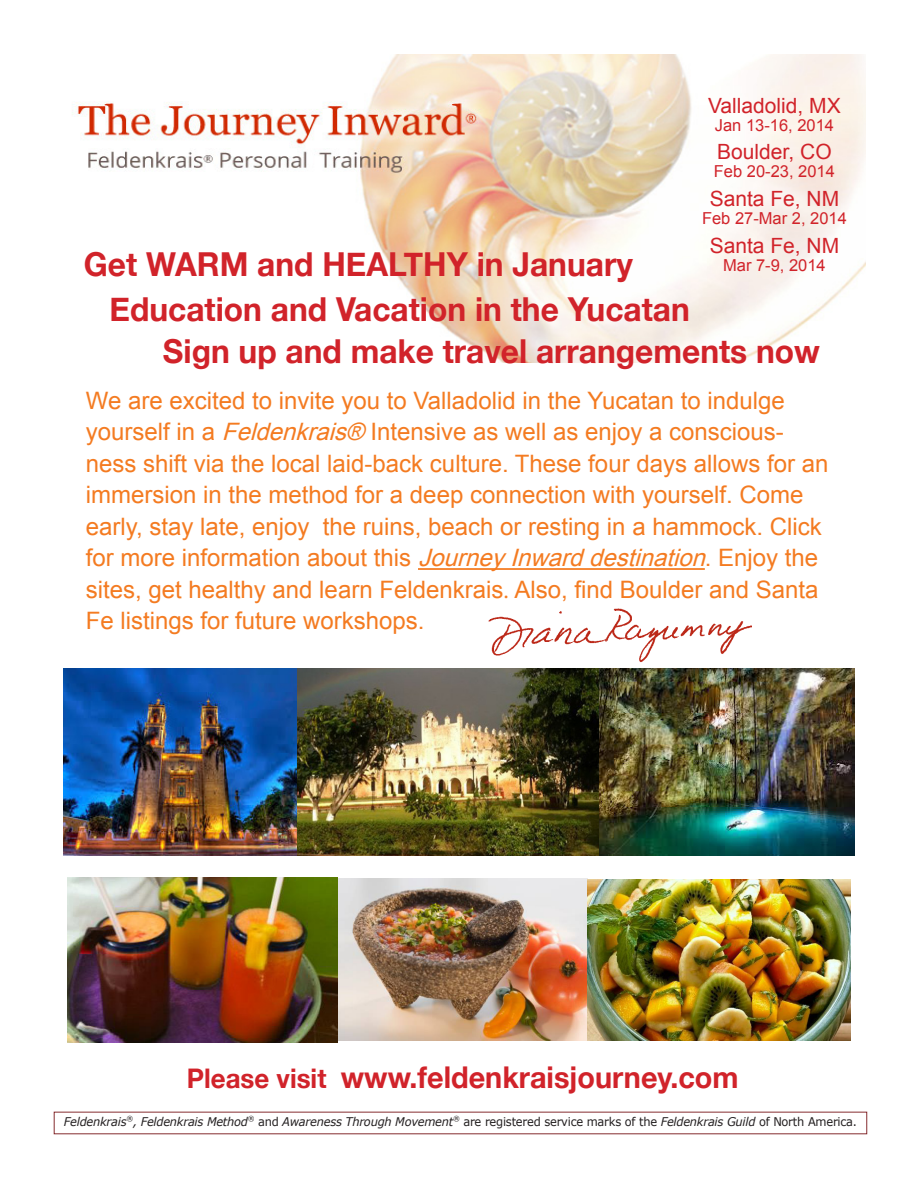
<style>
.page{position:relative;width:918px;height:1188px;background:#fff}
.page>*{position:absolute;margin:0;border:0;box-sizing:border-box;transform-origin:0 0}
.t1{font:700 33px "Helvetica Neue";color:#d1232a;scale:.96 1}
.t2{font:700 30px "Helvetica Neue";color:#d1232a;scale:.96 1}
.t3{font:24px/31.5px "Arial";color:#f47b21}
.t4{font:21px "Arial";color:#d1232a}
.t5{font:16.5px "Arial";color:#d1232a}
.t6{font:12px "Verdana";letter-spacing:-.02em;color:#231f20;scale:.95 1}
.t7{font:italic 12px "Verdana";letter-spacing:-.02em;color:#231f20;scale:.95 1}
.t8{font:italic 7.05px "Verdana";color:#231f20;scale:.95 1}
.s1{font-style:italic}
.s2{font-family:"Minion Pro"}
.s3{font-size:27px}
.s4{font-style:normal}
</style>
<div class="page">
<img style="left:72px;top:54px;width:794px;height:309px">
<hr style="left:418px;top:568px;width:287px;height:2px;background:#f47b21">
<img style="left:63px;top:668px;width:792px;height:188px">
<img style="left:337px;top:879px;width:514px;height:162px">
<img style="left:67px;top:877px;width:270px;height:166px">
<img style="left:488px;top:608px;width:264px;height:55px">
<p class="t1" style="left:84px;top:234px;width:573px">Get WARM and HEALTHY in January</p>
<p class="t1" style="left:110px;top:279px;width:606px">Education and Vacation in the Yucatan</p>
<p class="t4" style="left:708px;top:92px;width:134px">Valladolid, MX</p>
<p class="t5" style="left:715px;top:114px;width:121px">Jan 13-16, 2014</p>
<p class="t4" style="left:717px;top:138px;width:116px">Boulder, CO</p>
<p class="t5" style="left:714px;top:161px;width:123px">Feb 20-23, 2014</p>
<p class="t4" style="left:710px;top:185px;width:131px">Santa Fe, NM</p>
<p class="t5" style="left:702px;top:208px;width:146px">Feb 27-Mar 2, 2014</p>
<p class="t4" style="left:710px;top:232px;width:131px">Santa Fe, NM</p>
<p class="t5" style="left:723px;top:254px;width:104px">Mar 7-9, 2014</p>
<p class="t1" style="left:163px;top:321px;width:686px">Sign up and make travel arrangements now</p>
<p class="t3" style="left:86px;top:385px;width:744px">We are excited to invite you to Valladolid in the Yucatan to indulge yourself in a <span class="s1">Feldenkrais®</span> Intensive as well as enjoy a conscious&shy;ness shift via the local laid-back culture. These four days allows for an immersion in the method for a deep connection with yourself. Come early, stay late, enjoy the ruins, beach or resting in a hammock. Click for more information about this <span class="s1">JourneyInwarddestination</span>. Enjoy the sites, get healthy and learn Feldenkrais<span class="s2">.</span> Also, find Boulder and Santa Fe listings for future workshops.</p>
<p class="t2" style="left:187px;top:1050px;width:576px"><span class="s3">Please visit</span> www.feldenkraisjourney.com</p>
<p class="t7" style="left:64px;top:1114px;width:68px">Feldenkrais</p>
<p class="t8" style="left:126px;top:1113px;width:8px">®</p>
<p class="t7" style="left:133px;top:1114px;width:123px">, Feldenkrais Method</p>
<p class="t8" style="left:248px;top:1113px;width:8px">®</p>
<p class="t7" style="left:258px;top:1114px;width:207px"><span class="s4">and</span> Awareness Through Movement</p>
<p class="t8" style="left:453px;top:1113px;width:8px">®</p>
<p class="t6" style="left:463px;top:1114px;width:416px">are registered service marks of the <span class="s1">Feldenkrais Guild</span> of North America.</p>
</div>
